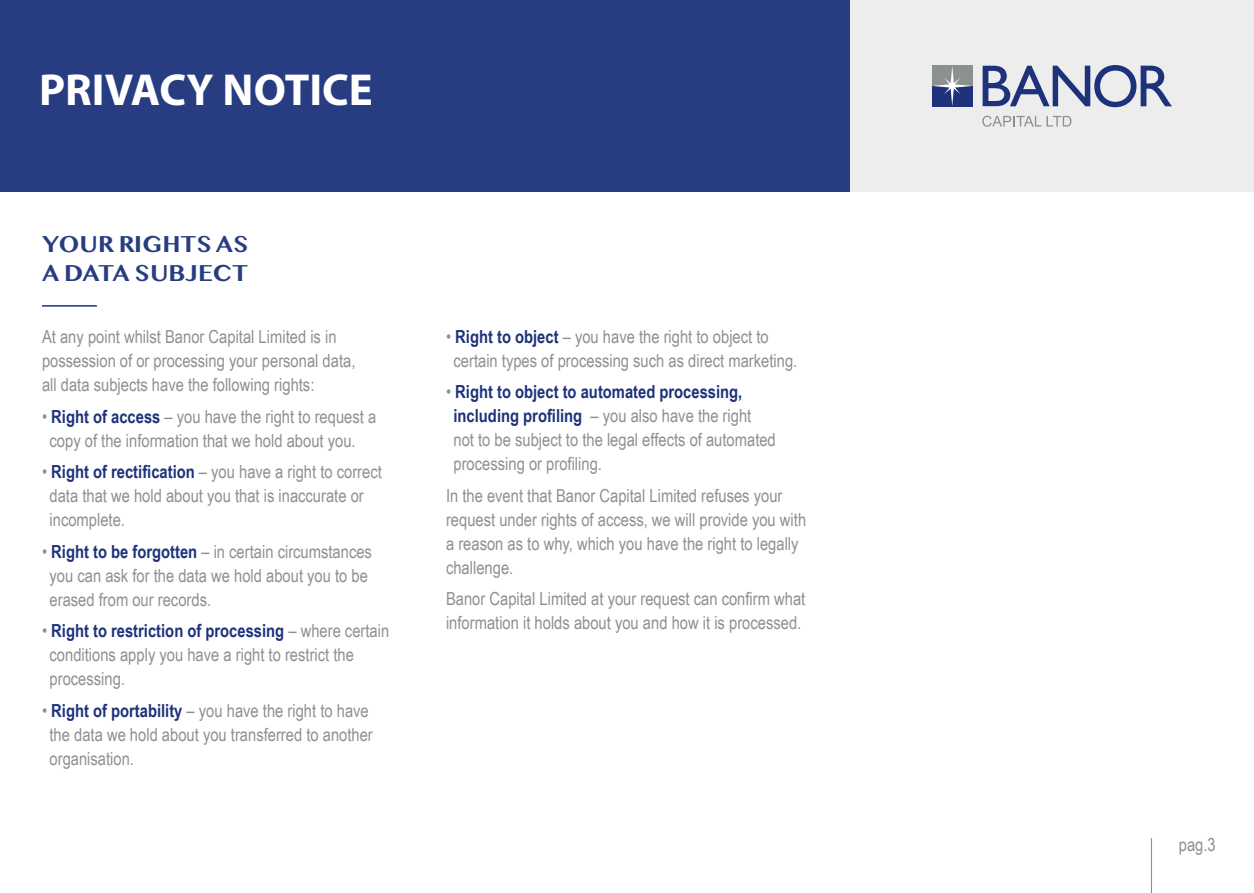
<style>
.page{position:relative;width:1254px;height:893px;background:#fff}
.page>*{position:absolute;margin:0;border:0;box-sizing:border-box;transform-origin:0 0}
.t1{font:700 45px "Myriad Pro";color:#fff}
.t2{font:700 24px/28.8px "Malayalam MN";color:rgb(29 50 123/.95)}
.t3{font:18px/24px "Arial Narrow";color:#8d9091}
.s1{font-weight:700;color:#1d327b}
</style>
<div class="page">
<div style="left:0;top:0;width:850px;height:192px;background:#283c81"></div>
<div style="left:850px;top:0;width:404px;height:192px;background:#ededed"></div>
<svg style="left:932px;top:66px;width:40px;height:40px;background:#667192"></svg>
<svg style="left:983px;top:65px;width:189px;height:42px"></svg>
<svg style="left:982px;top:116px;width:89px;height:11px"></svg>
<hr style="left:1151px;top:838px;width:1px;height:55px;background:#8d9091">
<hr style="left:42px;top:305px;width:55px;height:2px;background:#1d327b">
<h1 class="t1" style="left:39px;top:60px;width:335px">PRIVACY NOTICE</h1>
<h2 class="t2" style="left:42px;top:233px;width:208px">YOUR RIGHTS AS<br>A DATA SUBJECT</h2>
<p class="t3" style="left:42px;top:324px;width:315px">At any point whilst Banor Capital Limited is in possession of or processing your personal data, all data subjects have the following rights:</p>
<p class="t3" style="left:50px;top:404px;width:328px;text-indent:-8px">• <span class="s1">Right of access</span> – you have the right to request a copy of the information that we hold about you.</p>
<p class="t3" style="left:50px;top:459px;width:334px;text-indent:-8px">• <span class="s1">Right of rectification</span> – you have a right to correct data that we hold about you that is inaccurate or incomplete.</p>
<p class="t3" style="left:50px;top:538px;width:324px;text-indent:-8px">• <span class="s1">Right to be forgotten</span> – in certain circumstances you can ask for the data we hold about you to be erased from our records.</p>
<p class="t3" style="left:50px;top:618px;width:341px;text-indent:-8px">• <span class="s1">Right to restriction of processing</span> – where certain conditions apply you have a right to restrict the processing.</p>
<p class="t3" style="left:50px;top:697px;width:325px;text-indent:-8px">• <span class="s1">Right of portability</span> – you have the right to have the data we hold about you transferred to another organisation.</p>
<p class="t3" style="left:453px;top:324px;width:345px;text-indent:-8px">• <span class="s1">Right to object</span> – you have the right to object to certain types of processing such as direct marketing.</p>
<p class="t3" style="left:453px;top:379px;width:324px;text-indent:-8px">• <span class="s1">Right to object to automated processing, including profiling</span> – you also have the right not to be subject to the legal effects of automated processing or profiling.</p>
<p class="t3" style="left:446px;top:483px;width:362px">In the event that Banor Capital Limited refuses your request under rights of access, we will provide you with a reason as to why, which you have the right to legally challenge.</p>
<p class="t3" style="left:446px;top:586px;width:361px">Banor Capital Limited at your request can confirm what information it holds about you and how it is processed.</p>
<p class="t3" style="left:1179px;top:832px;width:38px">pag.3</p>
</div>
